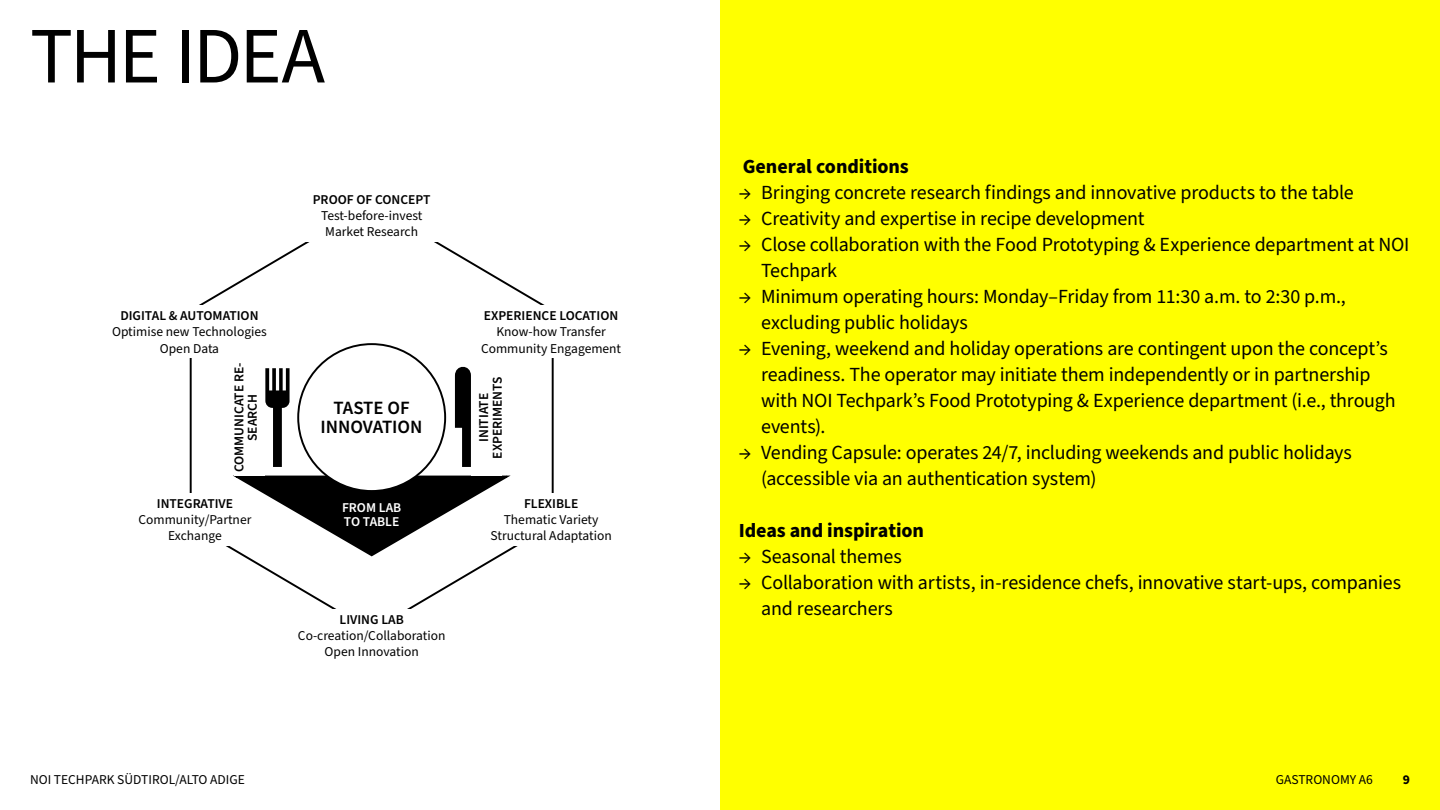
<style>
.page{position:relative;width:1440px;height:810px;background:#fff}
.page>*{position:absolute;margin:0;border:0;box-sizing:border-box;transform-origin:0 0}
.t1{font:80.03px "Source Sans Pro";letter-spacing:-.035em;color:#000}
.t2{font:20.02px/26px "Source Sans Pro";letter-spacing:-.01em;color:#000}
.t3{font:700 20.02px "Source Sans Pro";letter-spacing:-.005em;color:#000}
.t4{font:600 18.75px/18.8px "Source Sans Pro";color:#000;text-align:center}
.t5{font:13.5px/16.2px "Source Sans Pro";color:#000;text-align:center}
.t6{font:600 13.5px/13.5px "Source Sans Pro";color:#000;text-align:center}
.t7{font:600 13.5px/13.5px "Source Sans Pro";color:#fff}
.t8{font:700 13.5px "Source Sans Pro";color:#000}
</style>
<div class="page">
<div style="left:720px;top:0;width:720px;height:810px;background:#ff0"></div>
<svg style="left:189px;top:242px;width:365px;height:367px"></svg>
<div style="left:98px;top:306px;width:183px;height:52px;background:#fff"></div>
<div style="left:459px;top:306px;width:184px;height:52px;background:#fff"></div>
<div style="left:459px;top:493px;width:184px;height:53px;background:#fff"></div>
<div style="left:103px;top:493px;width:184px;height:53px;background:#fff"></div>
<svg style="left:234px;top:474px;width:280px;height:84px"></svg>
<div style="left:298px;top:344px;width:147px;height:147px;background:#fff;border-radius:50%"></div>
<div style="left:235px;top:360px;width:30px;height:115px;background:#fff"></div>
<svg style="left:265px;top:368px;width:25px;height:99px"></svg>
<svg style="left:455px;top:364px;width:16px;height:103px"></svg>
<div style="left:471px;top:360px;width:31px;height:115px;background:#fff"></div>
<h1 class="t1" style="left:30px;top:2px;width:297px">THE IDEA</h1>
<p class="t6" style="left:120px;top:309px;width:140px">DIGITAL &amp; AUTOMATION</p>
<p class="t5" style="left:112px;top:324px;width:156px">Optimise new Technologies<br>Open Data</p>
<p class="t6" style="left:233px;top:472px;width:111px;rotate:-90deg">COMMUNICATE RE-<br>SEARCH</p>
<p class="t6" style="left:157px;top:497px;width:78px">INTEGRATIVE</p>
<p class="t5" style="left:139px;top:512px;width:114px">Community/Partner<br>Exchange</p>
<p class="t6" style="left:313px;top:193px;width:119px">PROOF OF CONCEPT</p>
<p class="t5" style="left:321px;top:208px;width:103px">Test-before-invest<br>Market Research</p>
<p class="t4" style="left:321px;top:399px;width:104px">TASTE OF<br>INNOVATION</p>
<p class="t7" style="left:342px;top:502px;width:61px">FROM LAB<br>TO TABLE</p>
<p class="t6" style="left:340px;top:613px;width:66px">LIVING LAB</p>
<p class="t5" style="left:298px;top:628px;width:149px">Co-creation/Collaboration<br>Open Innovation</p>
<p class="t6" style="left:484px;top:309px;width:136px">EXPERIENCE LOCATION</p>
<p class="t5" style="left:481px;top:324px;width:142px">Know-how Transfer<br>Community Engagement</p>
<p class="t6" style="left:477px;top:459px;width:84px;rotate:-90deg">INITIATE<br>EXPERIMENTS</p>
<p class="t6" style="left:524px;top:497px;width:56px">FLEXIBLE</p>
<p class="t5" style="left:491px;top:512px;width:123px">Thematic Variety<br>Structural Adaptation</p>
<p class="t3" style="left:743px;top:153px;width:168px">General conditions</p>
<p class="t2" style="left:739px;top:180px;width:617px">→ Bringing concrete research findings and innovative products to the table</p>
<p class="t2" style="left:739px;top:206px;width:407px">→ Creativity and expertise in recipe development</p>
<p class="t2" style="left:761px;top:232px;width:650px;text-indent:-23px">→ Close collaboration with the Food Prototyping &amp; Experience department at NOI<br>Techpark</p>
<p class="t2" style="left:761px;top:284px;width:586px;text-indent:-22px">→ Minimum operating hours: Monday–Friday from 11:30 a.m. to 2:30 p.m., excluding public holidays</p>
<p class="t2" style="left:761px;top:336px;width:636px;text-indent:-23px">→ Evening, weekend and holiday operations are contingent upon the concept’s readiness. The operator may initiate them independently or in partnership with NOI Techpark’s Food Prototyping &amp; Experience department (i.e., through events).</p>
<p class="t2" style="left:761px;top:440px;width:592px;text-indent:-23px">→ Vending Capsule: operates 24/7, including weekends and public holidays (accessible via an authentication system)</p>
<p class="t3" style="left:739px;top:517px;width:187px">Ideas and inspiration</p>
<p class="t2" style="left:739px;top:544px;width:165px">→ Seasonal themes</p>
<p class="t2" style="left:761px;top:570px;width:641px;text-indent:-23px">→ Collaboration with artists, in-residence chefs, innovative start-ups, companies and researchers</p>
<p class="t5" style="left:30px;top:772px;width:216px">NOI TECHPARK SÜDTIROL/ALTO ADIGE</p>
<p class="t5" style="left:1276px;top:772px;width:99px">GASTRONOMY A6</p>
<p class="t8" style="left:1403px;top:771px;width:9px">9</p>
</div>
